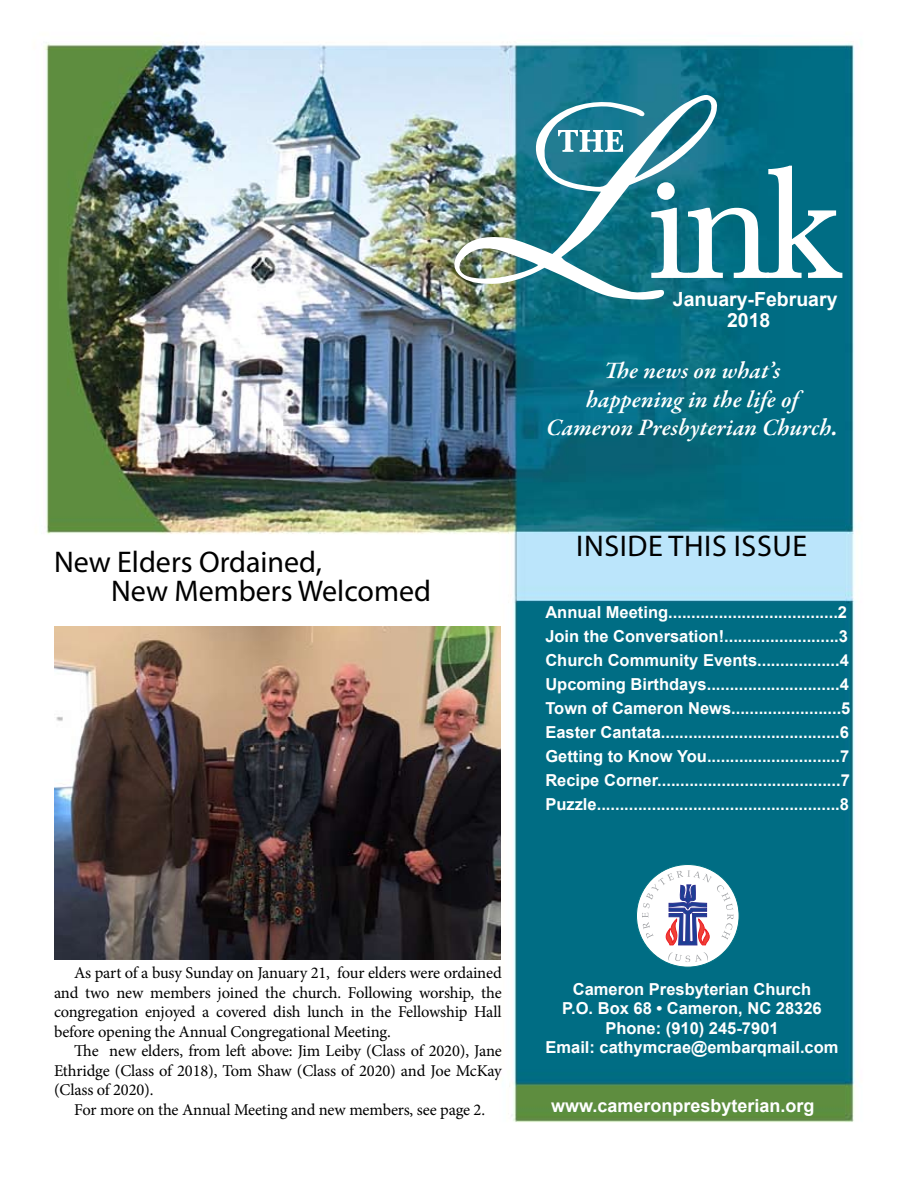
<style>
.page{position:relative;width:918px;height:1188px;background:#fff}
.page>*{position:absolute;margin:0;border:0;box-sizing:border-box;transform-origin:0 0}
.t1{font:30px/29.2px "Myriad Pro";color:#000}
.t2{font:30px "Myriad Pro";letter-spacing:.02em;color:#000}
.t3{font:italic 600 24px/28.5px "Garamond Premr Pro";letter-spacing:.005em;color:#fff;text-align:center}
.t4{font:700 19.5px/21px "Arial";color:#fff}
.t5{font:700 18px "Arial";color:#fff}
.t6{font:700 16.5px/24px "Arial";color:#fff}
.t7{font:16.5px/19.5px "Minion Pro";letter-spacing:-.01em;color:#000;text-align:justify}
.s1{font-size:25.5px}
</style>
<div class="page">
<img style="left:44px;top:42px;width:811px;height:1081px">
<img style="left:451px;top:93px;width:267px;height:209px">
<svg style="left:651px;top:165px;width:192px;height:114px"></svg>
<div style="left:657px;top:182px;width:18px;height:18px;background:#fff;border-radius:50%"></div>
<div style="left:636px;top:865px;width:103px;height:102px;background:#fff;border-radius:50%"></div>
<svg style="left:642px;top:870px;width:92px;height:75px"></svg>
<svg style="left:668px;top:952px;width:40px;height:10px"></svg>
<img style="left:54px;top:626px;width:447px;height:334px">
<h1 class="t1" style="left:111px;top:547px;width:321px;text-indent:-57px">New Elders Ordained,<br>New Members Welcomed</h1>
<p class="t4" style="left:727px;top:289px;width:112px;text-indent:-54px">January-February<br>2018</p>
<h2 class="t3" style="left:546px;top:358px;width:293px">The news on what’s<br>happening in the life of<br>Cameron Presbyterian Church<span class="s1">.</span></h2>
<h1 class="t2" style="left:576px;top:527px;width:232px">Inside This Issue</h1>
<p class="t6" style="left:545px;top:601px;width:307px">Annual Meeting.....................................2<br>Join the Conversation!.........................3<br>Church Community Events..................4<br>Upcoming Birthdays.............................4<br>Town of Cameron News........................5<br>Easter Cantata.......................................6<br>Getting to Know You.............................7<br>Recipe Corner........................................7<br>Puzzle.....................................................8</p>
<p class="t7" style="left:54px;top:963px;width:449px;text-indent:20px">As part of a busy Sunday on January 21, four elders were ordained and two new members joined the church. Following worship, the congregation enjoyed a covered dish lunch in the Fellowship Hall before opening the Annual Congregational Meeting.</p>
<p class="t7" style="left:54px;top:1041px;width:449px;text-indent:20px">The new elders, from left above: Jim Leiby (Class of 2020), Jane Ethridge (Class of 2018), Tom Shaw (Class of 2020) and Joe McKay (Class of 2020).</p>
<p class="t7" style="left:74px;top:1100px;width:412px">For more on the Annual Meeting and new members, see page 2.</p>
<p class="t6" style="left:546px;top:980px;width:295px;line-height:19.5px;text-align:center">Cameron Presbyterian Church<br>P.O. Box 68 • Cameron, NC 28326<br>Phone: (910) 245-7901<br>Email: cathymcrae@embarqmail.com</p>
<p class="t5" style="left:551px;top:1094px;width:265px">www.cameronpresbyterian.org</p>
</div>
